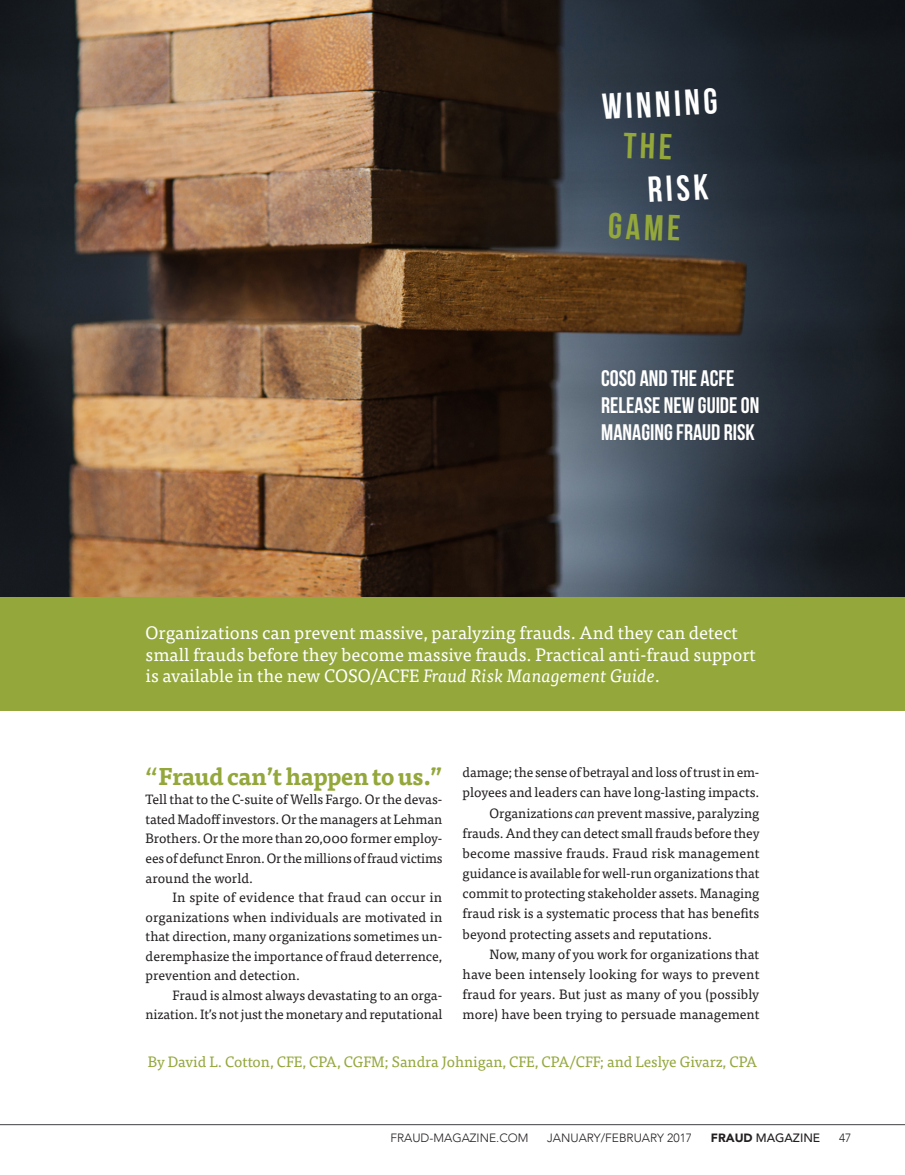
<style>
.page{position:relative;width:905px;height:1175px;background:#fff}
.page>*{position:absolute;margin:0;border:0;box-sizing:border-box;transform-origin:0 0}
.t1{font:700 36px "Bebas Neue";color:#fff}
.t2{font:700 36px "Bebas Neue";color:#93a73b}
.t3{font:700 24px "Tisa Pro";letter-spacing:-.01em;color:#93a73b}
.t4{font:22.5px/27px "Bebas Neue";color:#fff}
.t5{font:18px/21.6px "Tisa Pro";color:#fff}
.t6{font:15px "Tisa Pro";color:#93a73b}
.t7{font:13.5px/19.5px "Tisa Pro";letter-spacing:-.005em;color:#231f20;text-align:justify}
.t8{font:300 12px "Avenir";color:#231f20}
.t9{font:500 12px "Avenir";color:#231f20}
.s1{font-style:italic}
.s2{font-weight:900}
</style>
<div class="page">
<img style="left:0;top:0;width:904px;height:597px">
<div style="left:0;top:597px;width:904px;height:113px;background:#93a73b"></div>
<hr style="left:0;top:1124px;width:904px;height:1px;background:#414042">
<svg style="left:623px;top:132px;width:48px;height:27px"></svg>
<h1 class="t1" style="left:601px;top:87px;width:117px;rotate:-3deg">WINNING</h1>
<h1 class="t1" style="left:647px;top:170px;width:62px;rotate:-3deg">RISK</h1>
<h1 class="t2" style="left:609px;top:206px;width:74px;rotate:2deg">GAME</h1>
<h3 class="t4" style="left:601px;top:364px;width:160px">COSO AND THE ACFE<br>RELEASE NEW GUIDE ON<br>MANAGING FRAUD RISK</h3>
<h3 class="t5" style="left:146px;top:621px;width:612px">Organizations can prevent massive, paralyzing frauds. And they can detect small frauds before they become massive frauds. Practical anti-fraud support is available in the new COSO/ACFE <span class="s1">Fraud Risk Management Guide</span>.</h3>
<h2 class="t3" style="left:146px;top:757px;width:298px">“Fraud can’t happen to us.”</h2>
<p class="t7" style="left:146px;top:789px;width:298px">Tell that to the C-suite of Wells Fargo. Or the devas&shy;tated Madoff investors. Or the managers at Lehman Brothers. Or the more than 20,000 former employ&shy;ees of defunct Enron. Or the millions of fraud victims around the world.</p>
<p class="t7" style="left:146px;top:886px;width:298px;text-indent:27px">In spite of evidence that fraud can occur in organizations when individuals are motivated in that direction, many organizations sometimes un&shy;deremphasize the importance of fraud deterrence, prevention and detection.</p>
<p class="t7" style="left:146px;top:984px;width:298px;text-align:right">Fraud is almost always devastating to an orga&shy;nization. It’s not just the monetary and reputational</p>
<p class="t7" style="left:462px;top:762px;width:298px">damage; the sense of betrayal and loss of trust in em-</p>
<p class="t7" style="left:462px;top:782px;width:298px">ployees and leaders can have long-lasting impacts.</p>
<p class="t7" style="left:489px;top:802px;width:271px">Organizations <span class="s1">can</span> prevent massive, paralyzing</p>
<p class="t7" style="left:462px;top:822px;width:298px">frauds. And they can detect small frauds before they</p>
<p class="t7" style="left:462px;top:842px;width:298px">become massive frauds. Fraud risk management</p>
<p class="t7" style="left:462px;top:862px;width:298px">guidance is available for well-run organizations that</p>
<p class="t7" style="left:462px;top:883px;width:298px">commit to protecting stakeholder assets. Managing</p>
<p class="t7" style="left:462px;top:903px;width:298px">fraud risk is a systematic process that has benefits</p>
<p class="t7" style="left:462px;top:923px;width:251px">beyond protecting assets and reputations.</p>
<p class="t7" style="left:489px;top:943px;width:271px">Now, many of you work for organizations that</p>
<p class="t7" style="left:462px;top:963px;width:298px">have been intensely looking for ways to prevent</p>
<p class="t7" style="left:462px;top:983px;width:298px">fraud for years. But just as many of you (possibly</p>
<p class="t7" style="left:462px;top:1003px;width:298px">more) have been trying to persuade management</p>
<p class="t6" style="left:148px;top:1051px;width:611px">By David L. Cotton, CFE, CPA, CGFM; Sandra Johnigan, CFE, CPA/CFF; and Leslye Givarz, CPA</p>
<p class="t8" style="left:390px;top:1131px;width:140px">FRAUD-MAGAZINE.COM</p>
<p class="t8" style="left:547px;top:1131px;width:146px">JANUARY/FEBRUARY 2017</p>
<p class="t9" style="left:710px;top:1131px;width:111px"><span class="s2">FRAUD</span> MAGAZINE</p>
<p class="t8" style="left:839px;top:1131px;width:14px">47</p>
</div>
